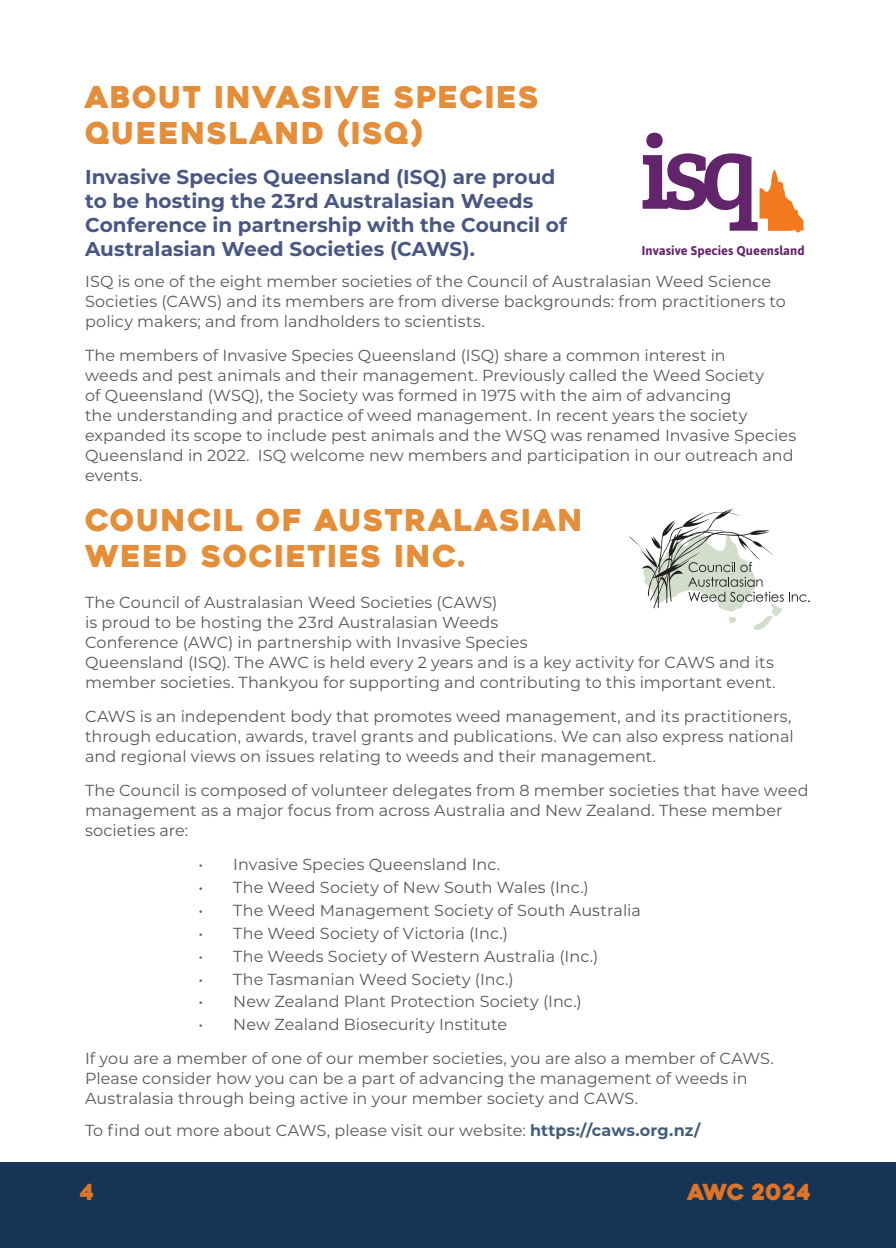
<style>
.page{position:relative;width:896px;height:1248px;background:#fff}
.page>*{position:absolute;margin:0;border:0;box-sizing:border-box;transform-origin:0 0}
.t1{font:106.6px "Bree Serif";color:#62246a}
.t2{font:30px/36px "Heavitas";letter-spacing:.045em;color:#e58e39}
.t3{font:22px "Heavitas";color:#de7425}
.t4{font:700 20px/24px "Montserrat";color:#475684}
.t5{font:16px/20px "Montserrat";letter-spacing:.005em;color:#57585a}
.t6{font:700 12.8px "Asap";color:#62246a}
.s1{font-size:105.6px}
.s2{font-weight:700;color:#455d78}
</style>
<div class="page">
<div style="left:0;top:1162px;width:896px;height:85px;background:#163556"></div>
<svg style="left:759px;top:170px;width:44px;height:62px"></svg>
<svg style="left:643px;top:155px;width:25px;height:53px"></svg>
<svg style="left:629px;top:508px;width:181px;height:122px"></svg>
<h2 class="t2" style="left:85px;top:79px;width:455px">ABOUT INVASIVE SPECIES<br>QUEENSLAND (ISQ)</h2>
<h1 class="t1" style="left:639px;top:132px;width:121px"><span class="s1">i</span>sq</h1>
<p class="t6" style="left:642px;top:246px;width:164px">Invasive Species Queensland</p>
<p class="t4" style="left:85px;top:165px;width:483px">Invasive Species Queensland (ISQ) are proud to be hosting the 23rd Australasian Weeds Conference in partnership with the Council of Australasian Weed Societies (CAWS).</p>
<p class="t5" style="left:85px;top:272px;width:702px">ISQ is one of the eight member societies of the Council of Australasian Weed Science<br>Societies (CAWS) and its members are from diverse backgrounds: from practitioners to policy makers; and from landholders to scientists.</p>
<p class="t5" style="left:85px;top:346px;width:712px">The members of Invasive Species Queensland (ISQ) share a common interest in<br>weeds and pest animals and their management. Previously called the Weed Society<br>of Queensland (WSQ), the Society was formed in 1975 with the aim of advancing<br>the understanding and practice of weed management. In recent years the society expanded its scope to include pest animals and the WSQ was renamed Invasive Species Queensland in 2022. ISQ welcome new members and participation in our outreach and events.</p>
<h2 class="t2" style="left:85px;top:502px;width:499px">COUNCIL OF AUSTRALASIAN<br>WEED SOCIETIES INC.</h2>
<p class="t5" style="left:85px;top:592px;width:692px">The Council of Australasian Weed Societies (CAWS)<br>is proud to be hosting the 23rd Australasian Weeds<br>Conference (AWC) in partnership with Invasive Species<br>Queensland (ISQ). The AWC is held every 2 years and is a key activity for CAWS and its member societies. Thankyou for supporting and contributing to this important event.</p>
<p class="t5" style="left:85px;top:706px;width:710px">CAWS is an independent body that promotes weed management, and its practitioners, through education, awards, travel grants and publications. We can also express national and regional views on issues relating to weeds and their management.</p>
<p class="t5" style="left:85px;top:780px;width:725px">The Council is composed of volunteer delegates from 8 member societies that have weed management as a major focus from across Australia and New Zealand. These member societies are:</p>
<p class="t5" style="left:198px;top:855px;width:303px">• Invasive Species Queensland Inc.</p>
<p class="t5" style="left:198px;top:877px;width:392px">• The Weed Society of New South Wales (Inc.)</p>
<p class="t5" style="left:198px;top:900px;width:444px">• The Weed Management Society of South Australia</p>
<p class="t5" style="left:198px;top:923px;width:311px">• The Weed Society of Victoria (Inc.)</p>
<p class="t5" style="left:198px;top:946px;width:401px">• The Weeds Society of Western Australia (Inc.)</p>
<p class="t5" style="left:198px;top:969px;width:317px">• The Tasmanian Weed Society (Inc.)</p>
<p class="t5" style="left:198px;top:992px;width:385px">• New Zealand Plant Protection Society (Inc.)</p>
<p class="t5" style="left:85px;top:1007px;width:690px;line-height:34.2px;text-indent:113px">• New Zealand Biosecurity Institute<br>If you are a member of one of our member societies, you are also a member of CAWS.</p>
<p class="t5" style="left:85px;top:1069px;width:664px">Please consider how you can be a part of advancing the management of weeds in<br>Australasia through being active in your member society and CAWS.</p>
<p class="t5" style="left:85px;top:1120px;width:617px">To find out more about CAWS, please visit our website: <span class="s2">https://caws.org.nz/</span></p>
<h3 class="t3" style="left:79px;top:1180px;width:16px">4</h3>
<h3 class="t3" style="left:687px;top:1178px;width:125px">AWC 2024</h3>
</div>
